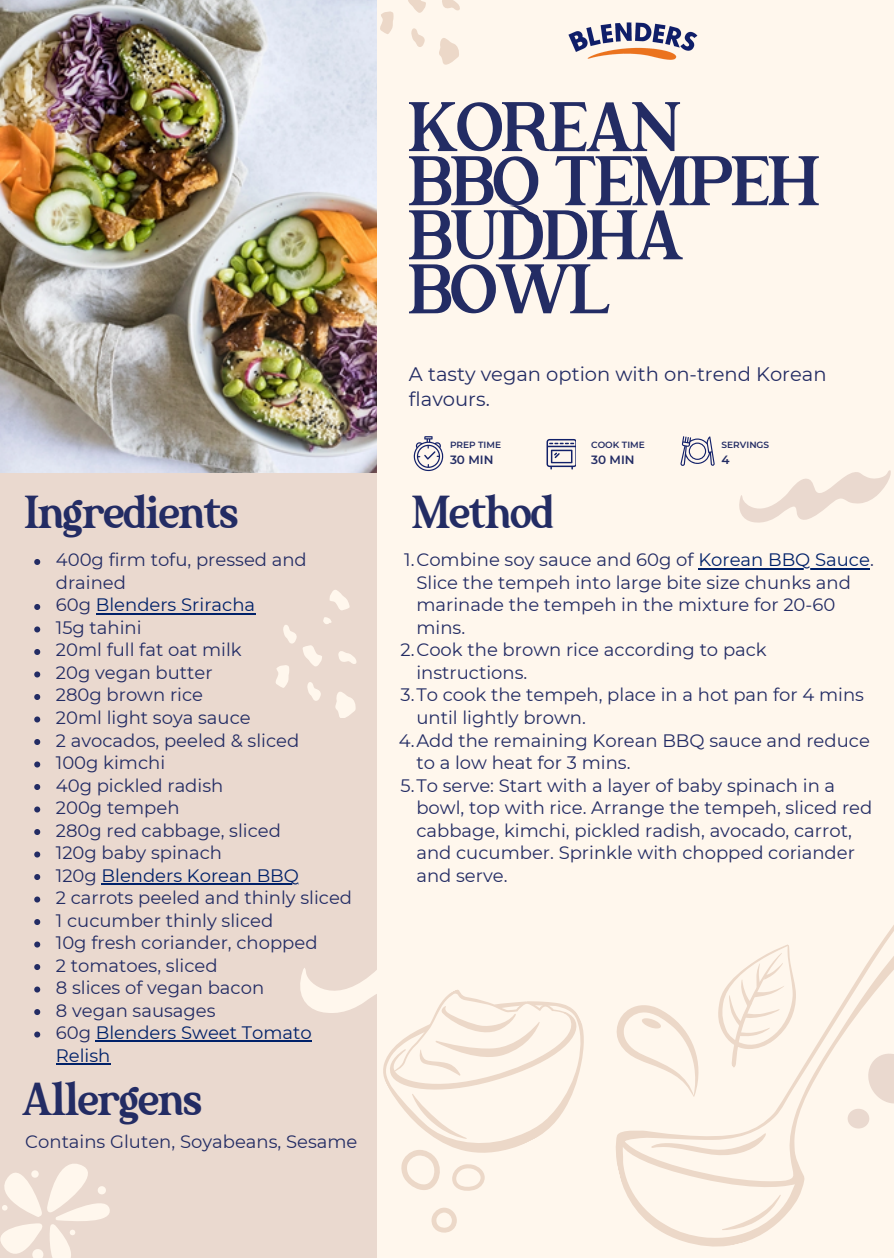
<style>
.page{position:relative;width:894px;height:1258px;background:#fff}
.page>*{position:absolute;margin:0;border:0;box-sizing:border-box;transform-origin:0 0}
.t1{font:69.3px/54px "The Texterius";color:#232c64}
.t2{font:45px "The Texterius";color:#232c64}
.t3{font:19.5px/24.3px "Montserrat";color:#232c64}
.t4{font:18px/22.5px "Montserrat";color:#232c64}
.t5{font:18px/22.5px "Montserrat";color:#002169}
.t6{font:600 12px "Montserrat";color:#232c64}
.t7{font:600 9px "Montserrat";color:#232c64}
.s1{color:#232c64}
.s2{color:#002169}
</style>
<div class="page">
<div style="left:0;top:0;width:893px;height:1258px;background:#fff7ed"></div>
<div style="left:0;top:388px;width:376px;height:870px;background:#ead9cf"></div>
<svg style="left:546px;top:439px;width:29px;height:30px"></svg>
<svg style="left:413px;top:436px;width:30px;height:35px"></svg>
<svg style="left:680px;top:436px;width:34px;height:29px"></svg>
<img style="left:0;top:0;width:376px;height:472px">
<img style="left:568px;top:22px;width:130px;height:38px">
<svg style="left:739px;top:470px;width:152px;height:53px"></svg>
<svg style="left:431px;top:1207px;width:26px;height:26px"></svg>
<svg style="left:0;top:1164px;width:110px;height:94px"></svg>
<svg style="left:439px;top:38px;width:20px;height:27px"></svg>
<svg style="left:408px;top:0;width:18px;height:13px"></svg>
<svg style="left:380px;top:11px;width:14px;height:23px"></svg>
<svg style="left:411px;top:28px;width:14px;height:19px"></svg>
<svg style="left:442px;top:0;width:18px;height:11px"></svg>
<svg style="left:276px;top:590px;width:80px;height:128px"></svg>
<svg style="left:300px;top:938px;width:179px;height:253px"></svg>
<svg style="left:369px;top:962px;width:195px;height:225px"></svg>
<svg style="left:564px;top:926px;width:329px;height:321px"></svg>
<svg style="left:716px;top:1194px;width:70px;height:39px"></svg>
<hr style="left:698px;top:568px;width:171px;height:1px;background:#002169">
<svg style="left:607px;top:939px;width:222px;height:235px"></svg>
<svg style="left:34px;top:559px;width:6px;height:6px"></svg>
<svg style="left:34px;top:604px;width:6px;height:6px"></svg>
<hr style="left:96px;top:613px;width:159px;height:1px;background:#002169">
<svg style="left:34px;top:626px;width:6px;height:6px"></svg>
<svg style="left:34px;top:649px;width:6px;height:6px"></svg>
<svg style="left:34px;top:671px;width:6px;height:6px"></svg>
<svg style="left:34px;top:694px;width:6px;height:6px"></svg>
<svg style="left:34px;top:716px;width:6px;height:6px"></svg>
<svg style="left:34px;top:739px;width:6px;height:6px"></svg>
<svg style="left:34px;top:761px;width:6px;height:6px"></svg>
<svg style="left:34px;top:784px;width:6px;height:6px"></svg>
<svg style="left:34px;top:806px;width:6px;height:6px"></svg>
<svg style="left:34px;top:829px;width:6px;height:6px"></svg>
<svg style="left:34px;top:851px;width:6px;height:6px"></svg>
<svg style="left:34px;top:874px;width:6px;height:6px"></svg>
<hr style="left:101px;top:883px;width:198px;height:1px;background:#002169">
<svg style="left:34px;top:896px;width:6px;height:6px"></svg>
<svg style="left:34px;top:919px;width:6px;height:6px"></svg>
<svg style="left:34px;top:941px;width:6px;height:6px"></svg>
<svg style="left:34px;top:964px;width:6px;height:6px"></svg>
<svg style="left:34px;top:986px;width:6px;height:6px"></svg>
<svg style="left:34px;top:1009px;width:6px;height:6px"></svg>
<svg style="left:34px;top:1031px;width:6px;height:6px"></svg>
<hr style="left:96px;top:1040px;width:216px;height:2px;background:#002169">
<hr style="left:56px;top:1063px;width:54px;height:1px;background:#002169">
<h3 class="t1" style="left:409px;top:100px;width:411px">KOREAN<br>BBQ TEMPEH<br>BUDDHA<br>BOWL</h3>
<h4 class="t3" style="left:409px;top:362px;width:419px">A tasty vegan option with on-trend Korean flavours.</h4>
<p class="t7" style="left:450px;top:439px;width:53px">PREP TIME</p>
<p class="t7" style="left:591px;top:439px;width:55px">COOK TIME</p>
<p class="t7" style="left:721px;top:439px;width:49px">SERVINGS</p>
<p class="t6" style="left:450px;top:452px;width:45px">30 MIN</p>
<p class="t6" style="left:591px;top:452px;width:45px">30 MIN</p>
<h4 class="t6" style="left:721px;top:452px;width:10px">4</h4>
<p class="t2" style="left:25px;top:485px;width:214px">Ingredients</p>
<p class="t2" style="left:412px;top:485px;width:142px">Method</p>
<p class="t4" style="left:56px;top:549px;width:252px">400g firm tofu, pressed and drained</p>
<p class="t5" style="left:56px;top:594px;width:201px"><span class="s1">60g</span> Blenders Sriracha</p>
<p class="t4" style="left:56px;top:616px;width:87px">15g tahini</p>
<p class="t4" style="left:56px;top:639px;width:187px">20ml full fat oat milk</p>
<p class="t4" style="left:56px;top:661px;width:158px">20g vegan butter</p>
<p class="t4" style="left:56px;top:684px;width:149px">280g brown rice</p>
<p class="t4" style="left:56px;top:706px;width:196px">20ml light soya sauce</p>
<p class="t4" style="left:56px;top:729px;width:245px">2 avocados, peeled &amp; sliced</p>
<p class="t4" style="left:56px;top:751px;width:111px">100g kimchi</p>
<p class="t4" style="left:56px;top:774px;width:169px">40g pickled radish</p>
<p class="t4" style="left:56px;top:796px;width:125px">200g tempeh</p>
<p class="t4" style="left:56px;top:819px;width:226px">280g red cabbage, sliced</p>
<p class="t4" style="left:56px;top:841px;width:168px">120g baby spinach</p>
<p class="t5" style="left:56px;top:864px;width:244px"><span class="s1">120g</span> Blenders Korean BBQ</p>
<p class="t4" style="left:56px;top:886px;width:298px">2 carrots peeled and thinly sliced</p>
<p class="t4" style="left:56px;top:909px;width:219px">1 cucumber thinly sliced</p>
<p class="t4" style="left:56px;top:931px;width:263px">10g fresh coriander, chopped</p>
<p class="t4" style="left:56px;top:954px;width:163px">2 tomatoes, sliced</p>
<p class="t4" style="left:56px;top:976px;width:210px">8 slices of vegan bacon</p>
<p class="t4" style="left:56px;top:999px;width:161px">8 vegan sausages</p>
<p class="t5" style="left:56px;top:1021px;width:257px"><span class="s1">60g</span> Blenders Sweet Tomato<br>Relish</p>
<h2 class="t2" style="left:23px;top:1072px;width:180px">Allergens</h2>
<p class="t4" style="left:25px;top:1130px;width:333px">Contains Gluten, Soyabeans, Sesame</p>
<p class="t4" style="left:404px;top:549px;width:471px">1.Combine soy sauce and 60g of <span class="s2">Korean BBQ Sauce</span>.</p>
<p class="t4" style="left:416px;top:571px;width:436px">Slice the tempeh into large bite size chunks and marinade the tempeh in the mixture for 20-60 mins.</p>
<h1 class="t4" style="left:416px;top:639px;width:352px;text-indent:-16px">2.Cook the brown rice according to pack instructions.</h1>
<h3 class="t4" style="left:416px;top:684px;width:449px;text-indent:-16px">3.To cook the tempeh, place in a hot pan for 4 mins until lightly brown.</h3>
<h2 class="t4" style="left:416px;top:729px;width:455px;text-indent:-18px">4.Add the remaining Korean BBQ sauce and reduce to a low heat for 3 mins.</h2>
<p class="t4" style="left:416px;top:774px;width:457px;text-indent:-16px">5.To serve: Start with a layer of baby spinach in a bowl, top with rice. Arrange the tempeh, sliced red cabbage, kimchi, pickled radish, avocado, carrot, and cucumber. Sprinkle with chopped coriander and serve.</p>
</div>
